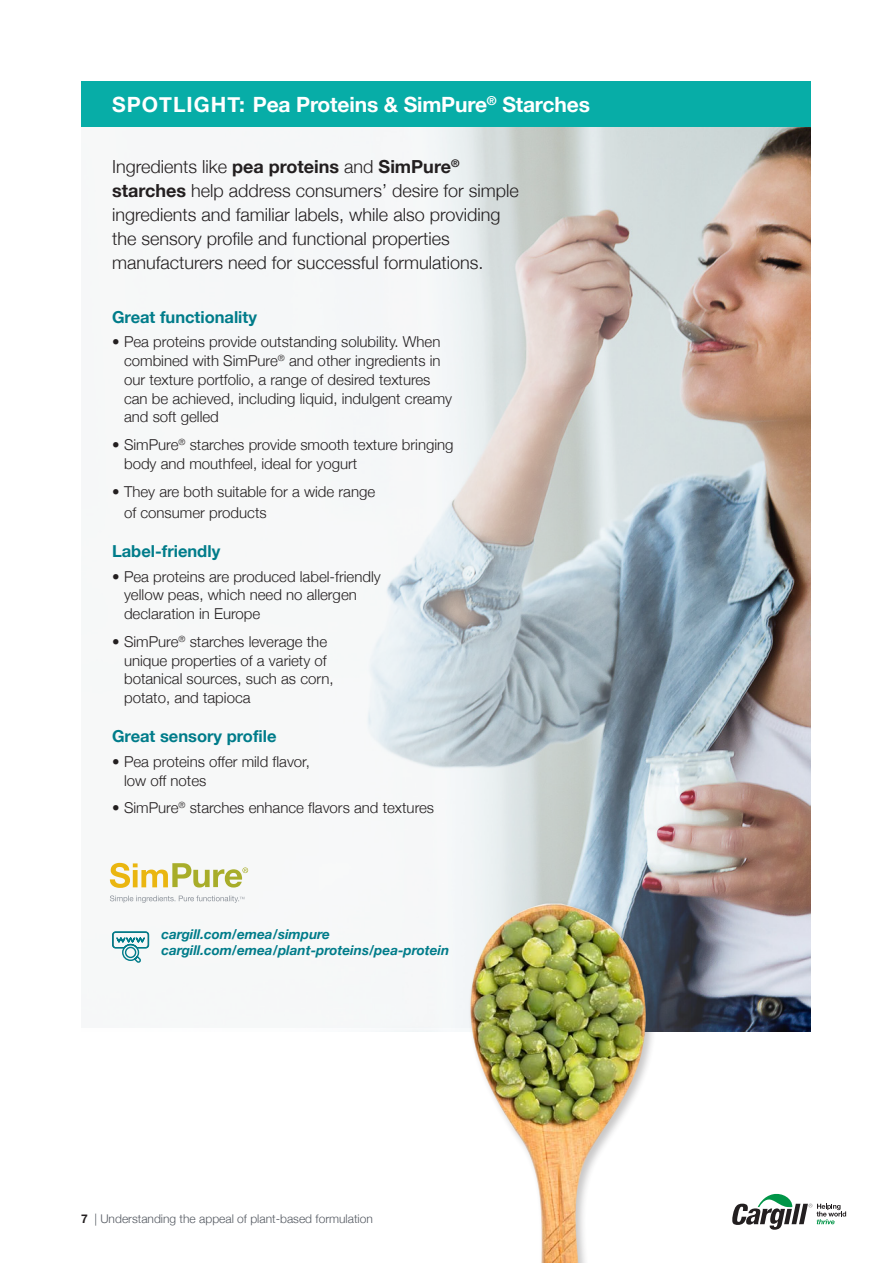
<style>
.page{position:relative;width:894px;height:1263px;background:#fff}
.page>*{position:absolute;margin:0;border:0;box-sizing:border-box;transform-origin:0 0}
.body{font:700 21px "Helvetica Neue";letter-spacing:-.01em;color:#fff}
.t1{font:300 18px/24px "Helvetica Neue";color:#231f20}
.t2{font:700 16.5px "Helvetica Neue";color:#007c8a}
.t3{font:300 15px/18.8px "Helvetica Neue";color:#231f20}
.t4{font:italic 700 13.5px "Helvetica Neue";color:#007c8a}
.t5{font:300 12px "Helvetica Neue";color:#535860}
.s1{font-weight:700}
.s2{font-weight:700;color:#231f20}
</style>
<div class="page">
<svg style="left:732px;top:1193px;width:113px;height:36px"></svg>
<img style="left:81px;top:126px;width:729px;height:905px">
<div style="left:81px;top:81px;width:729px;height:45px;background:#07ada7"></div>
<div style="left:446px;top:900px;width:209px;height:363px;background:#231f20;opacity:.25"></div>
<img style="left:457px;top:903px;width:193px;height:360px">
<svg style="left:111px;top:930px;width:39px;height:34px"></svg>
<svg style="left:110px;top:895px;width:134px;height:8px"></svg>
<svg style="left:110px;top:863px;width:138px;height:25px"></svg>
<p class="body" style="left:112px;top:88px;width:479px">SPOTLIGHT: Pea Proteins &amp; SimPure<sup>®</sup> Starches</p>
<p class="t1" style="left:112px;top:153px;width:408px">Ingredients like <span class="s1">pea proteins</span> and <span class="s1">SimPure</span><sup>® </sup><span class="s1">starches</span> help address consumers’ desire for simple ingredients and familiar labels, while also providing the sensory profile and functional properties manufacturers need for successful formulations.</p>
<p class="t2" style="left:112px;top:304px;width:146px">Great functionality</p>
<p class="t3" style="left:124px;top:332px;width:329px;text-indent:-12px">• Pea proteins provide outstanding solubility. When combined with SimPure<sup>®</sup> and other ingredients in our texture portfolio, a range of desired textures can be achieved, including liquid, indulgent creamy and soft gelled</p>
<p class="t3" style="left:124px;top:434px;width:331px;text-indent:-12px">• SimPure<sup>®</sup> starches provide smooth texture bringing body and mouthfeel, ideal for yogurt</p>
<p class="t3" style="left:124px;top:480px;width:252px;line-height:21px;text-indent:-12px">• They are both suitable for a wide range of consumer products</p>
<p class="t2" style="left:112px;top:538px;width:110px">Label-friendly</p>
<p class="t3" style="left:124px;top:566px;width:258px;text-indent:-12px">• Pea proteins are produced label-friendly yellow peas, which need no allergen declaration in Europe</p>
<p class="t3" style="left:124px;top:631px;width:211px;text-indent:-12px">• SimPure<sup>®</sup> starches leverage the unique properties of a variety of botanical sources, such as corn, potato, and tapioca</p>
<p class="t2" style="left:112px;top:723px;width:166px">Great sensory profile</p>
<p class="t3" style="left:124px;top:751px;width:187px;text-indent:-12px">• Pea proteins offer mild flavor, low off notes</p>
<p class="t3" style="left:112px;top:797px;width:323px">• SimPure<sup>®</sup> starches enhance flavors and textures</p>
<p class="t4" style="left:161px;top:923px;width:170px">cargill.com/emea/simpure</p>
<p class="t4" style="left:161px;top:939px;width:289px">cargill.com/emea/plant-proteins/pea-protein</p>
<p class="t5" style="left:81px;top:1209px;width:293px"><span class="s2">7</span> | Understanding the appeal of plant-based formulation</p>
</div>
